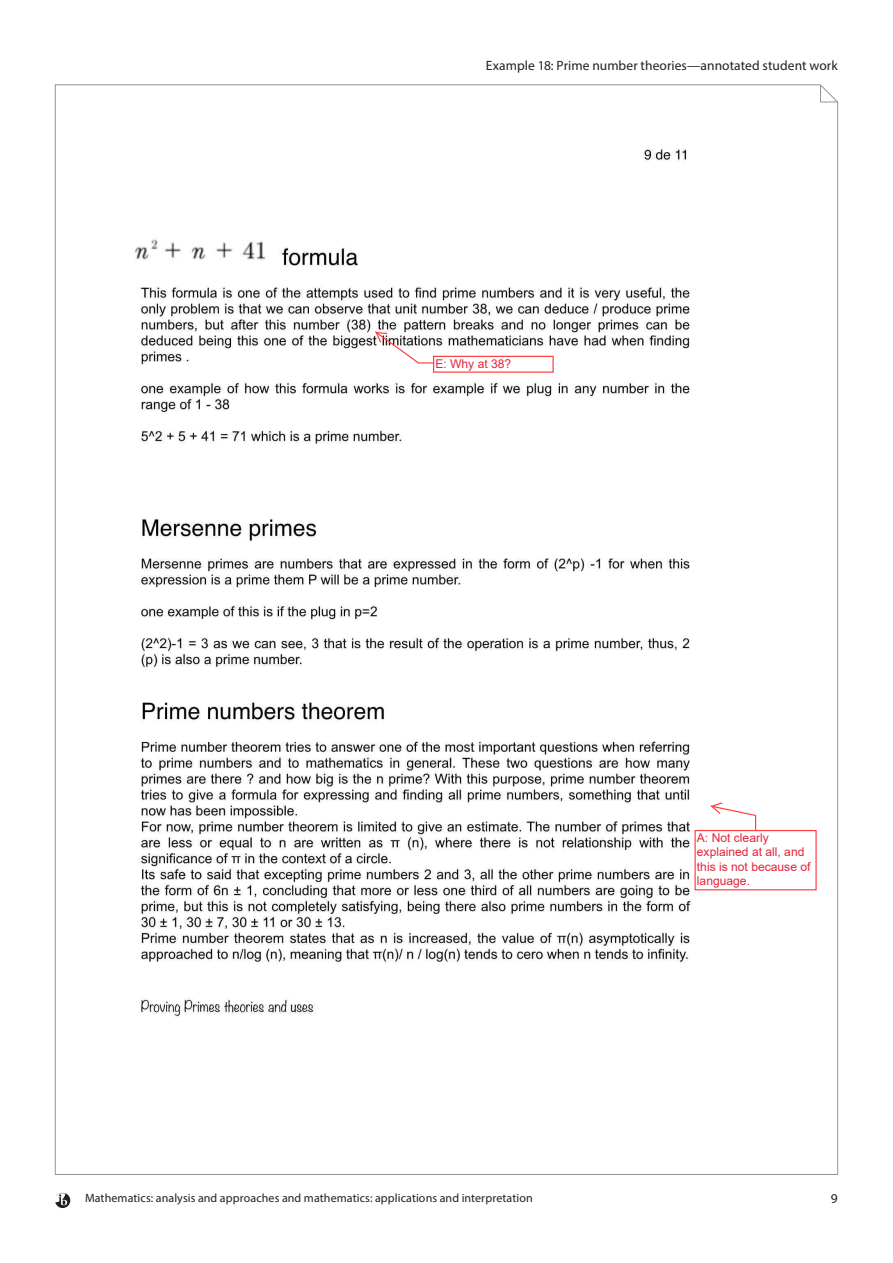
<style>
.page{position:relative;width:893px;height:1263px;background:#fff}
.page>*{position:absolute;margin:0;border:0;box-sizing:border-box;transform-origin:0 0}
.t1{font:13.5px "Myriad Pro";letter-spacing:.005em;color:#231f20}
.t2{font:12.15px/14.5px "Arial";color:#e62138}
.t3{font:12px "Myriad Pro";letter-spacing:.005em;color:#231f20}
</style>
<div class="page">
<svg style="left:817px;top:84px;width:22px;height:21px"></svg>
<svg style="left:55px;top:1192px;width:15px;height:16px"></svg>
<img style="left:135px;top:148px;width:618px;height:869px">
<svg style="left:374px;top:331px;width:60px;height:33px"></svg>
<div style="left:434px;top:356px;width:119px;height:16px;background:#fff"></div>
<div style="left:433px;top:356px;width:121px;height:17px;border:1px solid #ff4040"></div>
<div style="left:716px;top:570px;width:37px;height:14px;background:#fff"></div>
<svg style="left:709px;top:802px;width:48px;height:28px"></svg>
<div style="left:695px;top:830px;width:121px;height:60px;background:#fff"></div>
<div style="left:694px;top:830px;width:122px;height:60px;border:1px solid #ff4040"></div>
<p class="t1" style="left:486px;top:58px;width:353px">Example 18: Prime number theories—annotated student work</p>
<p class="t2" style="left:435px;top:356px;width:77px">E: Why at 38?</p>
<p class="t3" style="left:85px;top:1190px;width:449px">Mathematics: analysis and approaches and mathematics: applications and interpretation</p>
<p class="t2" style="left:697px;top:830px;width:115px">A: Not clearly explained at all, and this is not because of language.</p>
<p class="t1" style="left:831px;top:1190px;width:8px">9</p>
</div>
